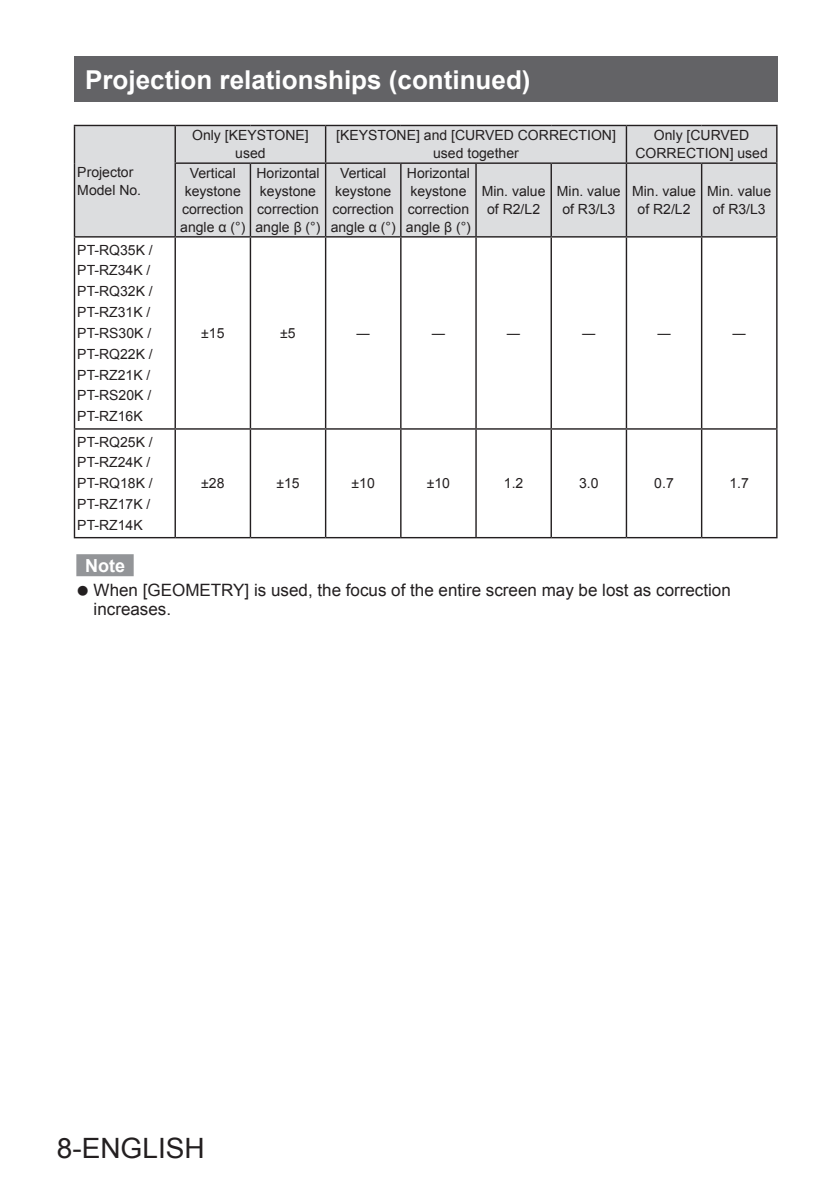
<style>
.page{position:relative;width:840px;height:1191px;background:#fff}
.page>*{position:absolute;margin:0;border:0;box-sizing:border-box;transform-origin:0 0}
.t1{font:28px "Arial";color:#231f20}
.t2{font:700 26px "Arial";color:#fff}
.NOTE_AA_お知らせ{font:700 18px "Arial";color:#fff}
.t3{font:17px/18px "Arial";color:#231f20}
.Body-01{font:14px/18px "Arial";color:#231f20;text-align:center}
.Table_Header_Center{font:14px/18px "Arial";color:#231f20;text-align:center}
</style>
<div class="page">
<div style="left:74px;top:57px;width:703px;height:45px;background:#636366"></div>
<div style="left:76px;top:554px;width:58px;height:22px;background:#939598"></div>
<div style="left:75px;top:126px;width:700px;height:110px;background:#dcdddf"></div>
<hr style="left:74px;top:125px;width:101px;height:1px;background:#231f20">
<hr style="left:74px;top:126px;width:1px;height:37px;background:#231f20">
<hr style="left:175px;top:125px;width:75px;height:1px;background:#231f20">
<hr style="left:174px;top:126px;width:2px;height:36px;background:#231f20">
<hr style="left:250px;top:125px;width:75px;height:1px;background:#231f20">
<hr style="left:325px;top:125px;width:75px;height:1px;background:#231f20">
<hr style="left:325px;top:126px;width:1px;height:36px;background:#231f20">
<hr style="left:400px;top:125px;width:76px;height:1px;background:#231f20">
<hr style="left:476px;top:125px;width:75px;height:1px;background:#231f20">
<hr style="left:551px;top:125px;width:75px;height:1px;background:#231f20">
<hr style="left:626px;top:125px;width:75px;height:1px;background:#231f20">
<hr style="left:625px;top:126px;width:1px;height:36px;background:#231f20">
<hr style="left:701px;top:125px;width:76px;height:1px;background:#231f20">
<hr style="left:775px;top:126px;width:2px;height:36px;background:#231f20">
<hr style="left:74px;top:163px;width:1px;height:73px;background:#231f20">
<hr style="left:174px;top:162px;width:76px;height:2px;background:#231f20">
<hr style="left:174px;top:164px;width:2px;height:72px;background:#231f20">
<hr style="left:250px;top:162px;width:75px;height:2px;background:#231f20">
<hr style="left:249px;top:164px;width:2px;height:72px;background:#231f20">
<hr style="left:325px;top:162px;width:75px;height:2px;background:#231f20">
<hr style="left:325px;top:164px;width:1px;height:72px;background:#231f20">
<hr style="left:400px;top:162px;width:76px;height:2px;background:#231f20">
<hr style="left:400px;top:164px;width:1px;height:72px;background:#231f20">
<hr style="left:476px;top:162px;width:75px;height:2px;background:#231f20">
<hr style="left:475px;top:164px;width:1px;height:72px;background:#231f20">
<hr style="left:551px;top:162px;width:75px;height:2px;background:#231f20">
<hr style="left:550px;top:164px;width:1px;height:72px;background:#231f20">
<hr style="left:626px;top:162px;width:75px;height:2px;background:#231f20">
<hr style="left:625px;top:164px;width:1px;height:72px;background:#231f20">
<hr style="left:701px;top:162px;width:76px;height:2px;background:#231f20">
<hr style="left:700px;top:164px;width:2px;height:72px;background:#231f20">
<hr style="left:775px;top:164px;width:2px;height:72px;background:#231f20">
<hr style="left:74px;top:236px;width:101px;height:1px;background:#231f20">
<hr style="left:74px;top:237px;width:1px;height:191px;background:#231f20">
<hr style="left:175px;top:236px;width:75px;height:1px;background:#231f20">
<hr style="left:174px;top:237px;width:2px;height:191px;background:#231f20">
<hr style="left:250px;top:236px;width:75px;height:1px;background:#231f20">
<hr style="left:249px;top:237px;width:2px;height:191px;background:#231f20">
<hr style="left:325px;top:236px;width:75px;height:1px;background:#231f20">
<hr style="left:325px;top:237px;width:1px;height:191px;background:#231f20">
<hr style="left:400px;top:236px;width:76px;height:1px;background:#231f20">
<hr style="left:400px;top:237px;width:1px;height:191px;background:#231f20">
<hr style="left:476px;top:236px;width:75px;height:1px;background:#231f20">
<hr style="left:475px;top:237px;width:1px;height:191px;background:#231f20">
<hr style="left:551px;top:236px;width:75px;height:1px;background:#231f20">
<hr style="left:550px;top:237px;width:1px;height:191px;background:#231f20">
<hr style="left:626px;top:236px;width:75px;height:1px;background:#231f20">
<hr style="left:625px;top:237px;width:1px;height:191px;background:#231f20">
<hr style="left:701px;top:236px;width:76px;height:1px;background:#231f20">
<hr style="left:700px;top:237px;width:2px;height:191px;background:#231f20">
<hr style="left:775px;top:237px;width:2px;height:191px;background:#231f20">
<hr style="left:74px;top:428px;width:101px;height:1px;background:#231f20">
<hr style="left:74px;top:429px;width:1px;height:108px;background:#231f20">
<hr style="left:175px;top:428px;width:75px;height:1px;background:#231f20">
<hr style="left:174px;top:429px;width:2px;height:108px;background:#231f20">
<hr style="left:250px;top:428px;width:75px;height:1px;background:#231f20">
<hr style="left:249px;top:429px;width:2px;height:108px;background:#231f20">
<hr style="left:325px;top:428px;width:75px;height:1px;background:#231f20">
<hr style="left:325px;top:429px;width:1px;height:108px;background:#231f20">
<hr style="left:400px;top:428px;width:76px;height:1px;background:#231f20">
<hr style="left:400px;top:429px;width:1px;height:108px;background:#231f20">
<hr style="left:476px;top:428px;width:75px;height:1px;background:#231f20">
<hr style="left:475px;top:429px;width:1px;height:108px;background:#231f20">
<hr style="left:551px;top:428px;width:75px;height:1px;background:#231f20">
<hr style="left:550px;top:429px;width:1px;height:108px;background:#231f20">
<hr style="left:626px;top:428px;width:75px;height:1px;background:#231f20">
<hr style="left:625px;top:429px;width:1px;height:108px;background:#231f20">
<hr style="left:701px;top:428px;width:76px;height:1px;background:#231f20">
<hr style="left:700px;top:429px;width:2px;height:108px;background:#231f20">
<hr style="left:775px;top:429px;width:2px;height:108px;background:#231f20">
<hr style="left:74px;top:537px;width:101px;height:1px;background:#231f20">
<hr style="left:175px;top:537px;width:75px;height:1px;background:#231f20">
<hr style="left:250px;top:537px;width:75px;height:1px;background:#231f20">
<hr style="left:325px;top:537px;width:75px;height:1px;background:#231f20">
<hr style="left:400px;top:537px;width:76px;height:1px;background:#231f20">
<hr style="left:476px;top:537px;width:75px;height:1px;background:#231f20">
<hr style="left:551px;top:537px;width:75px;height:1px;background:#231f20">
<hr style="left:626px;top:537px;width:75px;height:1px;background:#231f20">
<hr style="left:701px;top:537px;width:76px;height:1px;background:#231f20">
<h2 class="t2" style="left:85px;top:62px;width:446px">Projection relationships (continued)</h2>
<p class="Body-01" style="left:77px;top:163px;width:65px;text-align:left">Projector<br>Model No.</p>
<p class="Body-01" style="left:77px;top:241px;width:77px">PT-RQ35K /</p>
<p class="Body-01" style="left:77px;top:262px;width:75px">PT-RZ34K /</p>
<p class="Body-01" style="left:77px;top:282px;width:77px">PT-RQ32K /</p>
<p class="Body-01" style="left:77px;top:303px;width:75px">PT-RZ31K /</p>
<p class="Body-01" style="left:77px;top:324px;width:75px">PT-RS30K /</p>
<p class="Body-01" style="left:77px;top:345px;width:77px">PT-RQ22K /</p>
<p class="Body-01" style="left:77px;top:366px;width:75px">PT-RZ21K /</p>
<p class="Body-01" style="left:77px;top:387px;width:75px">PT-RS20K /</p>
<p class="Body-01" style="left:77px;top:407px;width:67px">PT-RZ16K</p>
<p class="Body-01" style="left:77px;top:433px;width:77px">PT-RQ25K /</p>
<p class="Body-01" style="left:77px;top:454px;width:75px">PT-RZ24K /</p>
<p class="Body-01" style="left:77px;top:474px;width:77px">PT-RQ18K /</p>
<p class="Body-01" style="left:77px;top:495px;width:75px">PT-RZ17K /</p>
<p class="Body-01" style="left:77px;top:516px;width:67px">PT-RZ14K</p>
<p class="Table_Header_Center" style="left:192px;top:127px;width:118px">Only [KEYSTONE] used</p>
<p class="Table_Header_Center" style="left:336px;top:127px;width:281px">[KEYSTONE] and [CURVED CORRECTION] used together</p>
<p class="Table_Header_Center" style="left:653px;top:127px;width:97px">Only [CURVED</p>
<p class="Table_Header_Center" style="left:635px;top:145px;width:134px">CORRECTION] used</p>
<p class="Table_Header_Center" style="left:190px;top:164px;width:47px">Vertical</p>
<p class="Table_Header_Center" style="left:185px;top:182px;width:58px">keystone</p>
<p class="Table_Header_Center" style="left:182px;top:200px;width:63px">correction</p>
<p class="Table_Header_Center" style="left:180px;top:218px;width:67px">angle α (°)</p>
<p class="Table_Header_Center" style="left:256px;top:164px;width:65px">Horizontal</p>
<p class="Table_Header_Center" style="left:260px;top:182px;width:58px">keystone</p>
<p class="Table_Header_Center" style="left:257px;top:200px;width:63px">correction</p>
<p class="Table_Header_Center" style="left:255px;top:218px;width:67px">angle β (°)</p>
<p class="Table_Header_Center" style="left:340px;top:164px;width:47px">Vertical</p>
<p class="Table_Header_Center" style="left:335px;top:182px;width:58px">keystone</p>
<p class="Table_Header_Center" style="left:332px;top:200px;width:63px">correction</p>
<p class="Table_Header_Center" style="left:330px;top:218px;width:67px">angle α (°)</p>
<p class="Table_Header_Center" style="left:406px;top:164px;width:65px">Horizontal</p>
<p class="Table_Header_Center" style="left:410px;top:182px;width:58px">keystone</p>
<p class="Table_Header_Center" style="left:407px;top:200px;width:63px">correction</p>
<p class="Table_Header_Center" style="left:405px;top:218px;width:67px">angle β (°)</p>
<p class="Body-01" style="left:481px;top:182px;width:65px">Min. value of R2/L2</p>
<p class="Body-01" style="left:556px;top:182px;width:65px">Min. value of R3/L3</p>
<p class="Body-01" style="left:631px;top:182px;width:65px">Min. value of R2/L2</p>
<p class="Body-01" style="left:707px;top:182px;width:65px">Min. value of R3/L3</p>
<p class="Body-01" style="left:201px;top:324px;width:25px">±15</p>
<p class="Body-01" style="left:280px;top:324px;width:17px">±5</p>
<p class="Body-01" style="left:356px;top:324px;width:15px">―</p>
<p class="Body-01" style="left:431px;top:324px;width:15px">―</p>
<p class="Body-01" style="left:506px;top:324px;width:15px">―</p>
<p class="Body-01" style="left:581px;top:324px;width:15px">―</p>
<p class="Body-01" style="left:656px;top:324px;width:15px">―</p>
<p class="Body-01" style="left:731px;top:324px;width:15px">―</p>
<p class="Body-01" style="left:201px;top:474px;width:25px">±28</p>
<p class="Body-01" style="left:276px;top:474px;width:25px">±15</p>
<p class="Body-01" style="left:351px;top:474px;width:25px">±10</p>
<p class="Body-01" style="left:426px;top:474px;width:25px">±10</p>
<p class="Body-01" style="left:503px;top:474px;width:21px">1.2</p>
<p class="Body-01" style="left:578px;top:474px;width:21px">3.0</p>
<p class="Body-01" style="left:654px;top:474px;width:21px">0.7</p>
<p class="Body-01" style="left:729px;top:474px;width:21px">1.7</p>
<p class="NOTE_AA_お知らせ" style="left:85px;top:553px;width:41px">Note</p>
<p class="t3" style="left:94px;top:581px;width:638px">When [GEOMETRY] is used, the focus of the entire screen may be lost as correction increases.</p>
<h1 class="t1" style="left:57px;top:1130px;width:149px">8-ENGLISH</h1>
</div>
